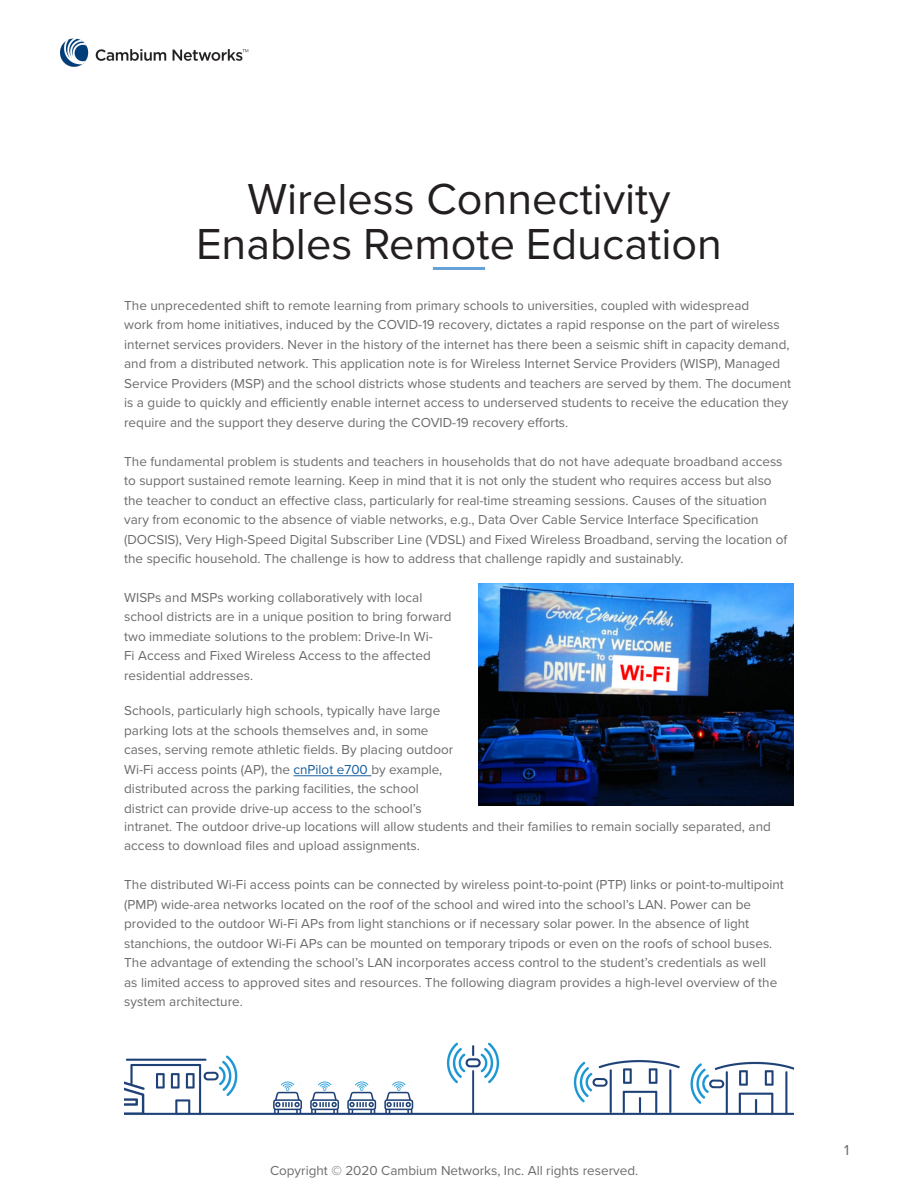
<style>
.page{position:relative;width:918px;height:1188px;background:#fff}
.page>*{position:absolute;margin:0;border:0;box-sizing:border-box;transform-origin:0 0}
.t1{font:45px/45px "Proxima Nova";color:#231f20;text-align:center}
.t2{font:15px "Proxima Nova";color:#6b6b6e}
.t3{font:13.5px/19.5px "Proxima Nova";color:#6b6b6e}
.s1{color:#175d9e}
</style>
<div class="page">
<img style="left:60px;top:38px;width:189px;height:29px">
<hr style="left:433px;top:267px;width:52px;height:3px;background:#66a2d7">
<img style="left:479px;top:584px;width:315px;height:221px">
<hr style="left:294px;top:775px;width:77px;height:1px;background:#175d9e">
<img style="left:124px;top:1042px;width:670px;height:74px">
<h1 class="t1" style="left:196px;top:174px;width:528px">Wireless Connectivity<br>Enables Remote Education</h1>
<p class="t3" style="left:124px;top:295px;width:668px">The unprecedented shift to remote learning from primary schools to universities, coupled with widespread<br>work from home initiatives, induced by the COVID-19 recovery, dictates a rapid response on the part of wireless internet services providers. Never in the history of the internet has there been a seismic shift in capacity demand, and from a distributed network. This application note is for Wireless Internet Service Providers (WISP), Managed Service Providers (MSP) and the school districts whose students and teachers are served by them. The document is a guide to quickly and efficiently enable internet access to underserved students to receive the education they require and the support they deserve during the COVID-19 recovery efforts.</p>
<p class="t3" style="left:124px;top:451px;width:665px">The fundamental problem is students and teachers in households that do not have adequate broadband access to support sustained remote learning. Keep in mind that it is not only the student who requires access but also the teacher to conduct an effective class, particularly for real-time streaming sessions. Causes of the situation vary from economic to the absence of viable networks, e.g., Data Over Cable Service Interface Specification (DOCSIS), Very High-Speed Digital Subscriber Line (VDSL) and Fixed Wireless Broadband, serving the location of the specific household. The challenge is how to address that challenge rapidly and sustainably.</p>
<p class="t3" style="left:124px;top:587px;width:329px">WISPs and MSPs working collaboratively with local school districts are in a unique position to bring forward two immediate solutions to the problem: Drive-In Wi-<br>Fi Access and Fixed Wireless Access to the affected residential addresses.</p>
<p class="t3" style="left:124px;top:700px;width:331px">Schools, particularly high schools, typically have large parking lots at the schools themselves and, in some cases, serving remote athletic fields. By placing outdoor Wi-Fi access points (AP), the <span class="s1">cnPilot e700</span> by example, distributed across the parking facilities, the school district can provide drive-up access to the school’s</p>
<p class="t3" style="left:124px;top:816px;width:648px">intranet. The outdoor drive-up locations will allow students and their families to remain socially separated, and access to download files and upload assignments.</p>
<p class="t3" style="left:124px;top:874px;width:661px">The distributed Wi-Fi access points can be connected by wireless point-to-point (PTP) links or point-to-multipoint (PMP) wide-area networks located on the roof of the school and wired into the school’s LAN. Power can be provided to the outdoor Wi-Fi APs from light stanchions or if necessary solar power. In the absence of light stanchions, the outdoor Wi-Fi APs can be mounted on temporary tripods or even on the roofs of school buses.<br>The advantage of extending the school’s LAN incorporates access control to the student’s credentials as well<br>as limited access to approved sites and resources. The following diagram provides a high-level overview of the system architecture.</p>
<p class="t3" style="left:270px;top:1160px;width:370px">Copyright © 2020 Cambium Networks, Inc. All rights reserved.</p>
<p class="t2" style="left:844px;top:1139px;width:7px">1</p>
</div>
